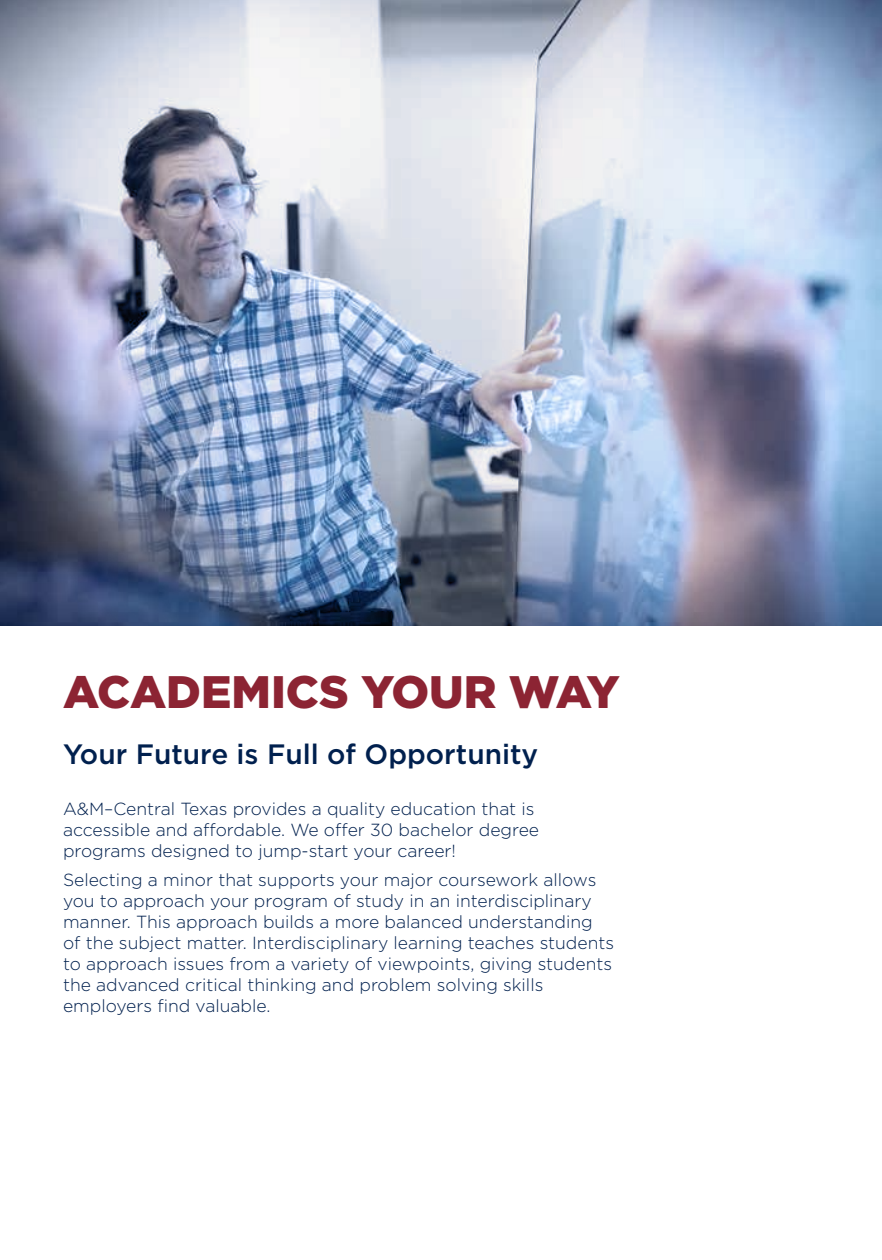
<style>
.page{position:relative;width:882px;height:1260px;background:#fff}
.page>*{position:absolute;margin:0;border:0;box-sizing:border-box;transform-origin:0 0}
.t1{font:900 45.5px "Gotham";color:#8c2433}
.t2{font:500 28px "Gotham";color:#00204e}
.t3{font:300 17.5px/21px "Gotham";color:#00204e}
</style>
<div class="page">
<img style="left:0;top:0;width:882px;height:626px">
<h1 class="t1" style="left:63px;top:661px;width:558px">ACADEMICS YOUR WAY</h1>
<h2 class="t2" style="left:63px;top:735px;width:477px">Your Future is Full of Opportunity</h2>
<p class="t3" style="left:63px;top:798px;width:478px">A&amp;M–Central Texas provides a quality education that is accessible and affordable. We offer 30 bachelor degree programs designed to jump-start your career!</p>
<p class="t3" style="left:63px;top:869px;width:553px">Selecting a minor that supports your major coursework allows you to approach your program of study in an interdisciplinary manner. This approach builds a more balanced understanding of the subject matter. Interdisciplinary learning teaches students to approach issues from a variety of viewpoints, giving students the advanced critical thinking and problem solving skills employers find valuable.</p>
</div>
